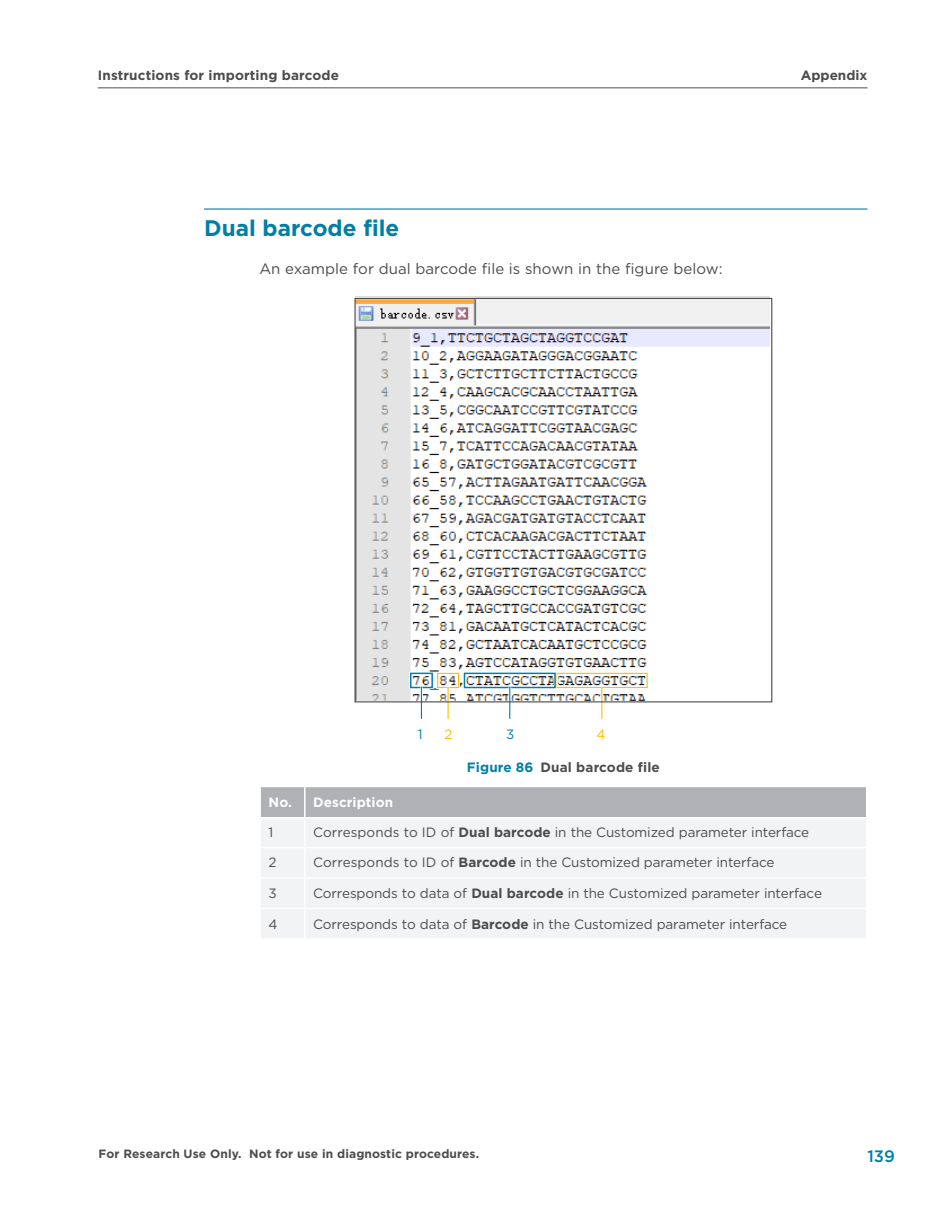
<style>
.page{position:relative;width:944px;height:1212px;background:#fff}
.page>*{position:absolute;margin:0;border:0;box-sizing:border-box;transform-origin:0 0}
.t1{font:700 22.5px "Gotham";color:#007fa5}
.t2{font:500 16.5px "Gotham";color:#007fa5}
.L2-EN{font:15px "Gotham";letter-spacing:.005em;color:#4b4c4d}
.Single_sentence-EN{font:13.5px "Gotham";letter-spacing:-.01em;color:#4b4c4d}
.t3{font:700 13.5px "Gotham";letter-spacing:.01em;color:#4b4c4d}
.Table_heading-EN{font:700 13.5px "Gotham";letter-spacing:.005em;color:#fff}
.t4{font:13.5px "Gotham";color:#007fad}
.t5{font:13.5px "Gotham";color:#fabe00}
.t6{font:700 12px "Gotham";letter-spacing:.01em;color:#4b4c4d}
.s1{color:#007fa5}
.s2{font-weight:700}
</style>
<div class="page">
<hr style="left:98px;top:88px;width:769px;height:1px;background:#4b4c4d">
<hr style="left:204px;top:208px;width:663px;height:2px;background:#007fa5">
<img style="left:355px;top:297px;width:414px;height:403px">
<div style="left:555px;top:672px;width:94px;height:17px;border:3px solid #fff"></div>
<div style="left:556px;top:673px;width:92px;height:15px;border:1px solid #fabe00"></div>
<div style="left:464px;top:673px;width:92px;height:15px;border:2px solid #007fad"></div>
<div style="left:409px;top:672px;width:25px;height:17px;border:3px solid #fff"></div>
<div style="left:410px;top:673px;width:23px;height:15px;border:2px solid #007fad"></div>
<div style="left:436px;top:672px;width:24px;height:17px;border:3px solid #fff"></div>
<div style="left:437px;top:673px;width:22px;height:15px;border:1px solid #fabe00"></div>
<hr style="left:420px;top:687px;width:3px;height:31px;background:#fff">
<hr style="left:421px;top:687px;width:1px;height:31px;background:#007fad">
<hr style="left:508px;top:687px;width:3px;height:31px;background:#fff">
<hr style="left:509px;top:687px;width:1px;height:31px;background:#007fad">
<hr style="left:600px;top:688px;width:3px;height:31px;background:#fff">
<hr style="left:601px;top:688px;width:1px;height:31px;background:#fabe00">
<hr style="left:447px;top:687px;width:3px;height:31px;background:#fff">
<hr style="left:448px;top:687px;width:1px;height:31px;background:#fabe00">
<svg style="left:261px;top:787px;width:606px;height:151px"></svg>
<hr style="left:259px;top:817px;width:46px;height:1px;background:#fff">
<hr style="left:305px;top:817px;width:562px;height:1px;background:#fff">
<p class="t3" style="left:98px;top:67px;width:243px">Instructions for importing barcode</p>
<p class="t3" style="left:801px;top:67px;width:68px">Appendix</p>
<p class="t1" style="left:204px;top:213px;width:197px">Dual barcode file</p>
<p class="L2-EN" style="left:259px;top:259px;width:465px">An example for dual barcode file is shown in the figure below:</p>
<p class="t4" style="left:418px;top:725px;width:6px">1</p>
<p class="t5" style="left:444px;top:725px;width:10px">2</p>
<p class="t4" style="left:506px;top:725px;width:10px">3</p>
<p class="t5" style="left:597px;top:725px;width:11px">4</p>
<p class="t3" style="left:467px;top:759px;width:194px"><span class="s1">Figure 86</span> Dual barcode file</p>
<p class="Table_heading-EN" style="left:269px;top:793px;width:25px">No.</p>
<p class="Table_heading-EN" style="left:313px;top:793px;width:81px">Description</p>
<p class="Single_sentence-EN" style="left:269px;top:823px;width:6px">1</p>
<p class="Single_sentence-EN" style="left:313px;top:823px;width:497px">Corresponds to ID of <span class="s2">Dual barcode</span> in the Customized parameter interface</p>
<p class="Single_sentence-EN" style="left:269px;top:854px;width:10px">2</p>
<p class="Single_sentence-EN" style="left:313px;top:854px;width:463px">Corresponds to ID of <span class="s2">Barcode</span> in the Customized parameter interface</p>
<p class="Single_sentence-EN" style="left:269px;top:884px;width:10px">3</p>
<p class="Single_sentence-EN" style="left:313px;top:884px;width:510px">Corresponds to data of <span class="s2">Dual barcode</span> in the Customized parameter interface</p>
<p class="Single_sentence-EN" style="left:269px;top:915px;width:11px">4</p>
<p class="Single_sentence-EN" style="left:313px;top:915px;width:476px">Corresponds to data of <span class="s2">Barcode</span> in the Customized parameter interface</p>
<p class="t6" style="left:99px;top:1145px;width:382px">For Research Use Only. Not for use in diagnostic procedures.</p>
<p class="t2" style="left:867px;top:1145px;width:29px">139</p>
</div>
